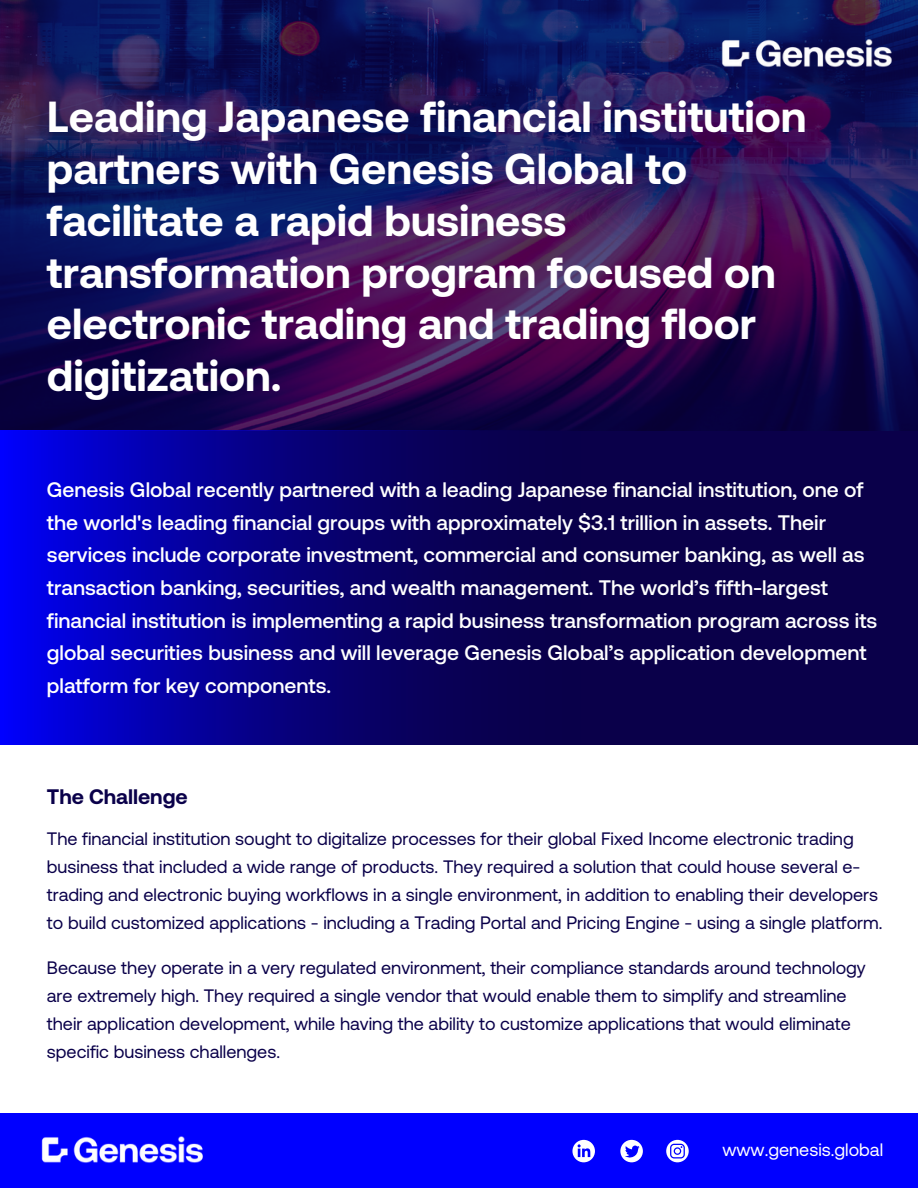
<style>
.page{position:relative;width:918px;height:1188px;background:#fff}
.page>*{position:absolute;margin:0;border:0;box-sizing:border-box;transform-origin:0 0}
.t1{font:700 43.35px/51.8px "Aeonik";color:#fff}
.t2{font:500 21px/32.7px "Aeonik";color:#fff}
.t3{font:700 21px "Aeonik";color:#0a004a}
.t4{font:18px/28px "Aeonik";color:#0a004a}
.t5{font:18px "Aeonik";color:#fff}
</style>
<div class="page">
<div style="left:0;top:0;width:918px;height:745px;background:#0a004a"></div>
<img style="left:0;top:0;width:918px;height:431px">
<img style="left:719px;top:18px;width:199px;height:86px">
<div style="left:0;top:1113px;width:918px;height:74px;background:#00f"></div>
<svg style="left:666px;top:1140px;width:23px;height:22px"></svg>
<svg style="left:620px;top:1140px;width:23px;height:22px"></svg>
<svg style="left:572px;top:1140px;width:23px;height:22px"></svg>
<img style="left:31px;top:1136px;width:211px;height:52px">
<svg style="left:1px;top:431px;width:459px;height:314px;background:#050099"></svg>
<h1 class="t1" style="left:47px;top:91px;width:761px">Leading Japanese financial institution partners with Genesis Global to facilitate a rapid business transformation program focused on electronic trading and trading floor digitization.</h1>
<p class="t2" style="left:47px;top:473px;width:832px">Genesis Global recently partnered with a leading Japanese financial institution, one of the world's leading financial groups with approximately $3.1 trillion in assets. Their services include corporate investment, commercial and consumer banking, as well as transaction banking, securities, and wealth management. The world’s fifth-largest financial institution is implementing a rapid business transformation program across its global securities business and will leverage Genesis Global’s application development platform for key components.</p>
<p class="t3" style="left:47px;top:785px;width:142px">The Challenge</p>
<p class="t4" style="left:47px;top:825px;width:837px">The financial institution sought to digitalize processes for their global Fixed Income electronic trading business that included a wide range of products. They required a solution that could house several e&shy;trading and electronic buying workflows in a single environment, in addition to enabling their developers to build customized applications - including a Trading Portal and Pricing Engine - using a single platform.</p>
<p class="t4" style="left:47px;top:953px;width:820px">Because they operate in a very regulated environment, their compliance standards around technology are extremely high. They required a single vendor that would enable them to simplify and streamline their application development, while having the ability to customize applications that would eliminate specific business challenges.</p>
<p class="t5" style="left:722px;top:1139px;width:162px">www.genesis.global</p>
</div>
